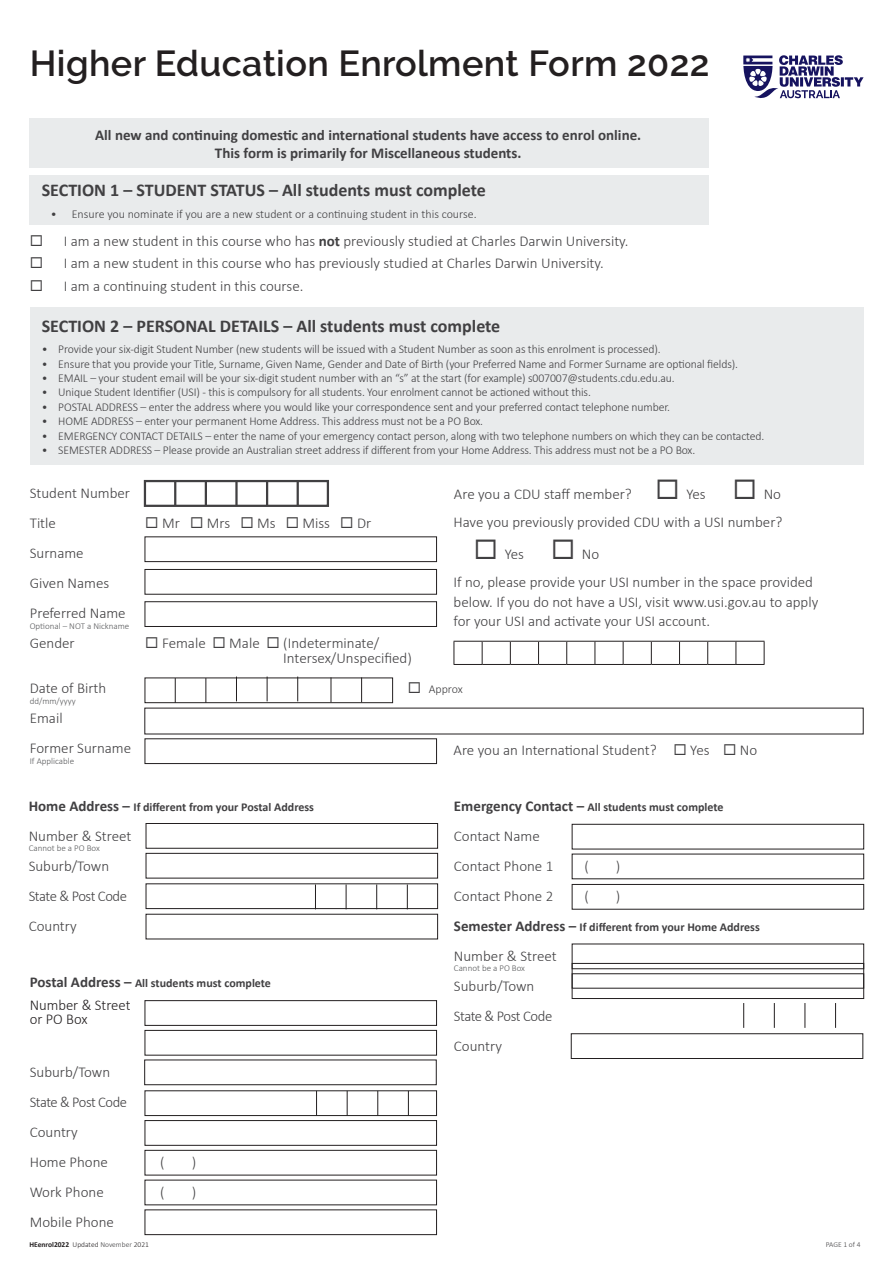
<style>
.page{position:relative;width:893px;height:1263px;background:#fff}
.page>*{position:absolute;margin:0;border:0;box-sizing:border-box;transform-origin:0 0}
.t1{font:600 36px "Raleway";letter-spacing:.01em;color:#231f20}
.t2{font:700 18px "Calibri";color:#414042}
.t3{font:300 15px/30px "Calibri";color:#414042}
.t4{font:700 15px/18px "Calibri";color:#414042;text-align:center}
.t5{font:300 15px/13.5px "Calibri";color:#231f20}
.t6{font:300 12px "Calibri";letter-spacing:-.01em;color:#414042}
.t7{font:700 12px "Calibri";color:#414042}
.t8{font:300 9px "Calibri";color:#58595b}
.t9{font:700 7.5px "Calibri";color:#231f20}
.t10{font:300 7.5px "Calibri";color:#414042}
.s1{font-weight:700}
.s2{font-size:15px}
.s3{font-weight:300}
.s4{font-weight:300;color:#414042}
</style>
<div class="page">
<div style="left:30px;top:176px;width:679px;height:49px;background:#e9ebec"></div>
<div style="left:30px;top:307px;width:833px;height:158px;background:#e9ebec"></div>
<hr style="left:235px;top:481px;width:3px;height:25px;background:#414042">
<hr style="left:174px;top:481px;width:2px;height:25px;background:#414042">
<hr style="left:205px;top:481px;width:2px;height:25px;background:#414042">
<hr style="left:266px;top:481px;width:2px;height:25px;background:#414042">
<hr style="left:297px;top:481px;width:2px;height:25px;background:#414042">
<div style="left:144px;top:480px;width:185px;height:27px;border:2px solid #414042"></div>
<div style="left:145px;top:536px;width:292px;height:26px;border:1px solid #231f20"></div>
<div style="left:145px;top:569px;width:292px;height:26px;border:1px solid #231f20"></div>
<div style="left:145px;top:601px;width:292px;height:26px;border:1px solid #231f20"></div>
<svg style="left:236px;top:676px;width:1px;height:25px"></svg>
<svg style="left:175px;top:679px;width:1px;height:22px"></svg>
<svg style="left:205px;top:679px;width:1px;height:22px"></svg>
<svg style="left:267px;top:676px;width:1px;height:25px"></svg>
<svg style="left:297px;top:676px;width:1px;height:25px"></svg>
<div style="left:145px;top:677px;width:248px;height:26px;border:1px solid #231f20"></div>
<svg style="left:331px;top:677px;width:1px;height:25px"></svg>
<svg style="left:361px;top:677px;width:1px;height:25px"></svg>
<div style="left:145px;top:738px;width:292px;height:26px;border:1px solid #231f20"></div>
<div style="left:146px;top:823px;width:292px;height:26px;border:1px solid #231f20"></div>
<div style="left:146px;top:883px;width:292px;height:26px;border:1px solid #231f20"></div>
<div style="left:146px;top:853px;width:292px;height:25px;border:1px solid #231f20"></div>
<svg style="left:376px;top:884px;width:1px;height:25px"></svg>
<svg style="left:315px;top:884px;width:1px;height:25px"></svg>
<svg style="left:346px;top:884px;width:1px;height:25px"></svg>
<svg style="left:407px;top:884px;width:1px;height:25px"></svg>
<div style="left:572px;top:824px;width:292px;height:25px;border:1px solid #231f20"></div>
<div style="left:572px;top:884px;width:292px;height:25px;border:1px solid #231f20"></div>
<div style="left:572px;top:943px;width:292px;height:26px;border:1px solid #231f20"></div>
<svg style="left:805px;top:1003px;width:1px;height:25px"></svg>
<svg style="left:743px;top:1003px;width:1px;height:25px"></svg>
<svg style="left:774px;top:1003px;width:1px;height:25px"></svg>
<svg style="left:835px;top:1003px;width:1px;height:25px"></svg>
<div style="left:572px;top:973px;width:292px;height:26px;border:1px solid #231f20"></div>
<div style="left:572px;top:963px;width:292px;height:25px;border:1px solid #231f20"></div>
<div style="left:571px;top:1033px;width:292px;height:26px;border:1px solid #231f20"></div>
<div style="left:145px;top:1000px;width:292px;height:26px;border:1px solid #231f20"></div>
<div style="left:145px;top:1030px;width:292px;height:25px;border:1px solid #231f20"></div>
<div style="left:145px;top:1120px;width:292px;height:26px;border:1px solid #231f20"></div>
<div style="left:145px;top:1150px;width:292px;height:25px;border:1px solid #231f20"></div>
<div style="left:145px;top:1090px;width:292px;height:26px;border:1px solid #231f20"></div>
<svg style="left:377px;top:1091px;width:1px;height:25px"></svg>
<svg style="left:316px;top:1091px;width:1px;height:25px"></svg>
<svg style="left:347px;top:1091px;width:1px;height:25px"></svg>
<svg style="left:408px;top:1091px;width:1px;height:25px"></svg>
<div style="left:145px;top:1209px;width:292px;height:26px;border:1px solid #231f20"></div>
<div style="left:144px;top:1059px;width:293px;height:26px;border:1px solid #231f20"></div>
<div style="left:30px;top:119px;width:679px;height:49px;background:#e9ebec"></div>
<svg style="left:454px;top:641px;width:311px;height:24px"></svg>
<svg style="left:743px;top:55px;width:121px;height:43px"></svg>
<h1 class="t1" style="left:30px;top:43px;width:681px">Higher Education Enrolment Form 2022</h1>
<p class="t4" style="left:95px;top:125px;width:548px">All new and continuing domestic and international students have access to enrol online.<br>This form is primarily for Miscellaneous students.</p>
<h2 class="t2" style="left:42px;top:177px;width:446px">SECTION 1 – STUDENT STATUS – All students must complete</h2>
<p class="t6" style="left:51px;top:206px;width:427px">• Ensure you nominate if you are a new student or a continuing student in this course.</p>
<p class="t3" style="left:30px;top:225px;width:600px">◻ I am a new student in this course who has <span class="s1">not</span> previously studied at Charles Darwin University.</p>
<p class="t3" style="left:30px;top:248px;width:576px">◻ I am a new student in this course who has previously studied at Charles Darwin University.</p>
<p class="t3" style="left:30px;top:270px;width:275px">◻ I am a continuing student in this course.</p>
<h2 class="t2" style="left:42px;top:313px;width:460px">SECTION 2 – PERSONAL DETAILS – All students must complete</h2>
<p class="t6" style="left:42px;top:342px;width:620px">• Provide your six-digit Student Number (new students will be issued with a Student Number as soon as this enrolment is processed).</p>
<p class="t6" style="left:42px;top:356px;width:698px">• Ensure that you provide your Title, Surname, Given Name, Gender and Date of Birth (your Preferred Name and Former Surname are optional fields).</p>
<p class="t6" style="left:42px;top:370px;width:635px">• EMAIL – your student email will be your six-digit student number with an “s” at the start (for example) s007007@students.cdu.edu.au.</p>
<p class="t6" style="left:42px;top:385px;width:551px">• Unique Student Identifier (USI) - this is compulsory for all students. Your enrolment cannot be actioned without this.</p>
<p class="t6" style="left:42px;top:399px;width:630px">• POSTAL ADDRESS – enter the address where you would like your correspondence sent and your preferred contact telephone number.</p>
<p class="t6" style="left:42px;top:414px;width:443px">• HOME ADDRESS – enter your permanent Home Address. This address must not be a PO Box.</p>
<p class="t6" style="left:42px;top:428px;width:724px">• EMERGENCY CONTACT DETAILS – enter the name of your emergency contact person, along with two telephone numbers on which they can be contacted.</p>
<p class="t6" style="left:42px;top:442px;width:655px">• SEMESTER ADDRESS – Please provide an Australian street address if different from your Home Address. This address must not be a PO Box.</p>
<p class="t3" style="left:454px;top:478px;width:329px">Are you a CDU staff member? ◻ Yes ◻ No</p>
<p class="t3" style="left:30px;top:477px;width:102px">Student Number<br>Title</p>
<p class="t3" style="left:454px;top:506px;width:330px">Have you previously provided CDU with a USI number?</p>
<p class="t3" style="left:454px;top:540px;width:361px;line-height:28px;text-indent:20px">◻ Yes ◻ No<br>If no, please provide your USI number in the space provided</p>
<p class="t3" style="left:454px;top:591px;width:366px;line-height:19.5px">below. If you do not have a USI, visit www.usi.gov.au to apply for your USI and activate your USI account.</p>
<p class="t3" style="left:145px;top:507px;width:228px">◻ Mr ◻ Mrs ◻ Ms ◻ Miss ◻ Dr</p>
<p class="t3" style="left:30px;top:537px;width:97px">Surname<br>Given Names<br>Preferred Name</p>
<p class="t8" style="left:30px;top:620px;width:101px">Optional – NOT a Nickname</p>
<p class="t3" style="left:30px;top:627px;width:46px">Gender</p>
<p class="t3" style="left:283px;top:635px;width:130px;line-height:15px;text-indent:-138px">◻ Female ◻ Male ◻ (Indeterminate/<br>Intersex/Unspecified)</p>
<p class="t3" style="left:30px;top:672px;width:78px">Date of Birth</p>
<p class="t6" style="left:408px;top:682px;width:57px">◻ Approx</p>
<p class="t8" style="left:30px;top:695px;width:48px">dd/mm/yyyy</p>
<p class="t3" style="left:30px;top:702px;width:103px">Email<br>Former Surname</p>
<p class="t8" style="left:30px;top:755px;width:46px">If Applicable</p>
<p class="t7" style="left:454px;top:798px;width:271px"><span class="s2">Emergency Contact –</span> All students must complete</p>
<p class="t3" style="left:454px;top:820px;width:101px">Contact Name<br>Contact Phone 1</p>
<p class="t3" style="left:454px;top:734px;width:305px">Are you an International Student? ◻ Yes ◻ No</p>
<p class="t7" style="left:29px;top:798px;width:287px"><span class="s2">Home Address –</span> If different from your Postal Address</p>
<p class="t3" style="left:29px;top:820px;width:104px">Number &amp; Street</p>
<p class="t8" style="left:29px;top:843px;width:73px">Cannot be a PO Box</p>
<p class="t3" style="left:29px;top:850px;width:100px">Suburb/Town<br>State &amp; Post Code<br>Country</p>
<p class="t3" style="left:584px;top:850px;width:6px">(</p>
<p class="t3" style="left:616px;top:850px;width:6px">)</p>
<p class="t3" style="left:454px;top:880px;width:101px">Contact Phone 2</p>
<p class="t3" style="left:584px;top:880px;width:6px">(</p>
<p class="t3" style="left:616px;top:880px;width:6px">)</p>
<p class="t7" style="left:454px;top:918px;width:307px"><span class="s2">Semester Address –</span> If different from your Home Address</p>
<p class="t3" style="left:454px;top:940px;width:104px">Number &amp; Street</p>
<p class="t8" style="left:454px;top:963px;width:73px">Cannot be a PO Box</p>
<p class="t3" style="left:454px;top:970px;width:100px">Suburb/Town<br>State &amp; Post Code<br>Country</p>
<p class="t7" style="left:30px;top:974px;width:243px"><span class="s2">Postal Address –</span> All students must complete</p>
<p class="t5" style="left:30px;top:998px;width:102px">Number &amp; Street or PO Box</p>
<p class="t3" style="left:30px;top:1056px;width:99px">Suburb/Town<br>State &amp; Post Code<br>Country<br>Home Phone</p>
<p class="t3" style="left:160px;top:1146px;width:6px">(</p>
<p class="t3" style="left:192px;top:1146px;width:6px">)</p>
<p class="t3" style="left:30px;top:1176px;width:75px">Work Phone</p>
<p class="t3" style="left:160px;top:1176px;width:6px">(</p>
<p class="t3" style="left:192px;top:1176px;width:6px">)</p>
<p class="t3" style="left:30px;top:1206px;width:86px">Mobile Phone</p>
<p class="t9" style="left:30px;top:1239px;width:121px">HEenrol2022 <span class="s3">Updated</span> <span class="s4">November</span> <span class="s3">2021</span></p>
<p class="t10" style="left:826px;top:1240px;width:36px">PAGE 1 of 4</p>
</div>
